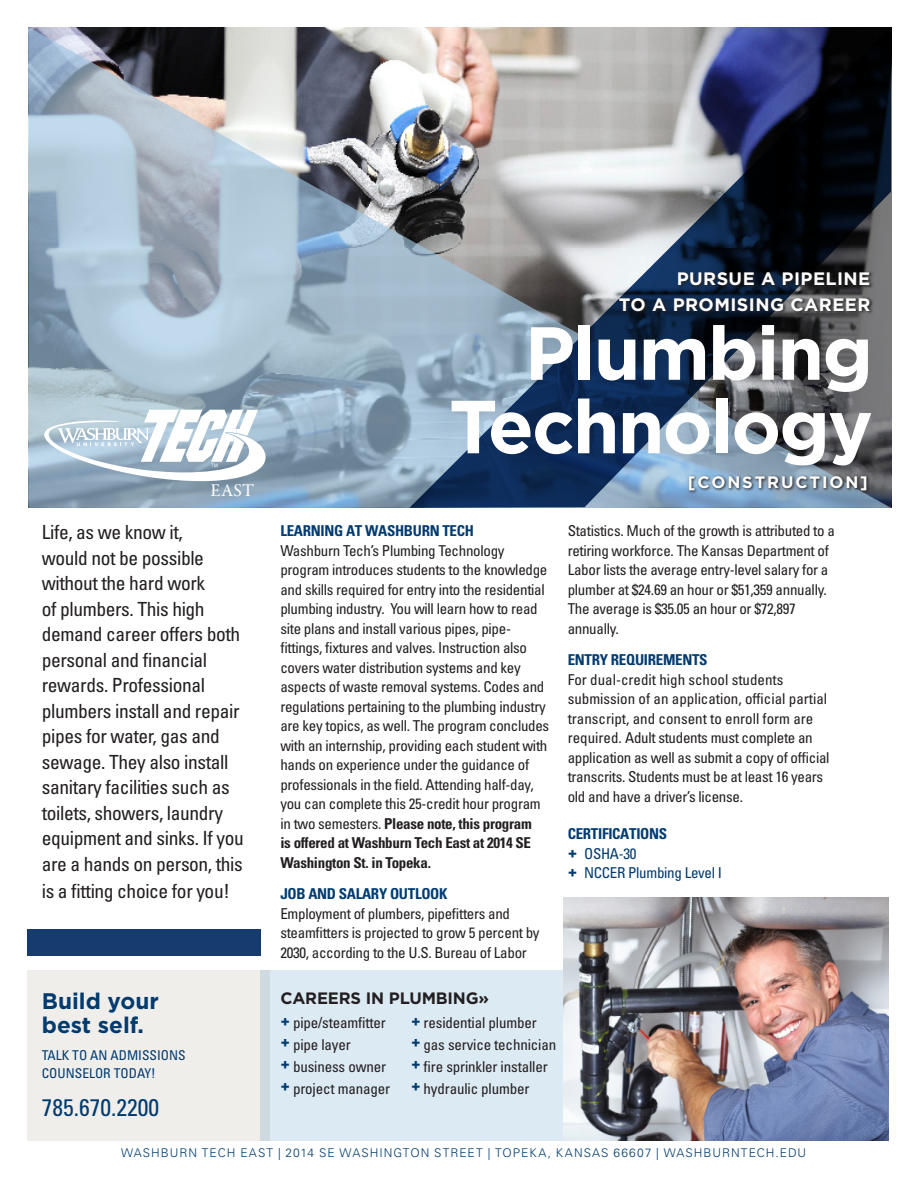
<style>
.page{position:relative;width:918px;height:1188px;background:#fff}
.page>*{position:absolute;margin:0;border:0;box-sizing:border-box;transform-origin:0 0}
.t1{font:700 75px "Gotham";letter-spacing:-.025em;color:#fff}
.t2{font:condensed 24px "Univers LT Pro";color:#003b70}
.Course_Description{font:700 22.5px/24px "Gotham";color:#003b70}
.Course_Description-2{font:condensed 19.5px/25.7px "Univers LT Pro";letter-spacing:-.02em;color:#231f20}
.t3{font:700 18px/25.5px "Gotham";letter-spacing:.025em;color:#fff;text-align:right}
.t4{font:18px "Garamond Premr Pro";color:#fff}
.Course_Description-3{font:700 16.5px "Gotham";letter-spacing:-.01em;color:#231f20}
.t5{font:700 16.5px "Gotham";letter-spacing:.115em;color:#fff}
.Copy-Side_1{font:condensed 15px/19.5px "Univers LT Pro";letter-spacing:-.02em;color:#231f20}
.Course_Description-4{font:condensed 15px "Univers LT Pro";letter-spacing:-.01em;color:#231f20}
.Course_Name{font:700 condensed 15px "Univers LT Pro";letter-spacing:-.02em;color:#003b70}
.Bullet_copy{font:condensed 15px "Univers LT Pro";letter-spacing:-.02em;color:#003b70}
.Copy-Side_1-2{font:700 condensed 15px "Univers LT Pro";letter-spacing:-.02em;color:#003b70}
.t6{font:condensed 13.5px/18px "Univers LT Pro";color:#003b70}
.t7{font:300 12px "Univers LT Pro 45";letter-spacing:.08em;color:#003b70}
.s1{font-weight:700}
.s2{font-family:"Gotham";font-weight:700;font-stretch:normal}
.s3{font-family:"Gotham";font-weight:700;font-stretch:normal;color:#003b70}
</style>
<div class="page">
<svg style="left:28px;top:27px;width:381px;height:481px;background:#9bacba"></svg>
<img style="left:409px;top:27px;width:482px;height:481px">
<div style="left:260px;top:970px;width:361px;height:170px;background:#dceaf4"></div>
<svg style="left:617px;top:270px;width:257px;height:44px;background:#283343"></svg>
<svg style="left:44px;top:410px;width:222px;height:71px"></svg>
<svg style="left:688px;top:474px;width:183px;height:20px;background:#6c8094"></svg>
<div style="left:27px;top:930px;width:233px;height:26px;background:#163c6d"></div>
<div style="left:27px;top:970px;width:243px;height:170px;background:#f0eeeb"></div>
<img style="left:563px;top:897px;width:325px;height:243px">
<p class="t3" style="left:619px;top:266px;width:253px">PURSUE A PIPELINE<br>TO A PROMISING CAREER</p>
<p class="t4" style="left:211px;top:480px;width:45px">EAST</p>
<p class="Course_Description-2" style="left:42px;top:519px;width:204px">Life, as we know it,<br>would not be possible without the hard work<br>of plumbers. This high demand career offers both personal and financial rewards. Professional plumbers install and repair pipes for water, gas and sewage. They also install sanitary facilities such as toilets, showers, laundry equipment and sinks. If you are a hands on person, this is a fitting choice for you!</p>
<p class="Course_Description" style="left:42px;top:989px;width:118px">Build your best self.</p>
<p class="t6" style="left:42px;top:1046px;width:145px">TALK TO AN ADMISSIONS<br>COUNSELOR TODAY!</p>
<p class="t2" style="left:42px;top:1092px;width:119px">785.670.2200</p>
<p class="t1" style="left:525px;top:304px;width:350px">Plumbing</p>
<p class="t1" style="left:449px;top:377px;width:425px">Technology</p>
<p class="t5" style="left:688px;top:472px;width:181px">[CONSTRUCTION]</p>
<p class="Course_Name" style="left:280px;top:522px;width:195px">LEARNING AT WASHBURN TECH</p>
<p class="Copy-Side_1" style="left:280px;top:540px;width:270px">Washburn Tech’s Plumbing Technology program introduces students to the knowledge and skills required for entry into the residential plumbing industry. You will learn how to read site plans and install various pipes, pipe&shy;fittings, fixtures and valves. Instruction also covers water distribution systems and key aspects of waste removal systems. Codes and regulations pertaining to the plumbing industry are key topics, as well. The program concludes with an internship, providing each student with hands on experience under the guidance of professionals in the field. Attending half-day, you can complete this 25-credit hour program in two semesters. <span class="s1">Please note, this program<br>is offered at Washburn Tech East at 2014 SE Washington St. in Topeka.</span></p>
<p class="Course_Name" style="left:280px;top:885px;width:169px">JOB AND SALARY OUTLOOK</p>
<p class="Copy-Side_1" style="left:280px;top:903px;width:261px">Employment of plumbers, pipefitters and steamfitters is projected to grow 5 percent by<br>2030, according to the U.S. Bureau of Labor</p>
<p class="Copy-Side_1" style="left:568px;top:521px;width:269px">Statistics. Much of the growth is attributed to a retiring workforce. The Kansas Department of Labor lists the average entry-level salary for a plumber at $24.69 an hour or $51,359 annually.<br>The average is $35.05 an hour or $72,897 annually.</p>
<p class="Course_Name" style="left:568px;top:651px;width:141px">ENTRY REQUIREMENTS</p>
<p class="Copy-Side_1" style="left:568px;top:669px;width:263px">For dual-credit high school students submission of an application, official partial transcript, and consent to enroll form are required. Adult students must complete an application as well as submit a copy of official transcrits. Students must be at least 16 years old and have a driver’s license.</p>
<p class="Copy-Side_1-2" style="left:568px;top:825px;width:101px">CERTIFICATIONS</p>
<p class="Bullet_copy" style="left:568px;top:844px;width:70px"><span class="s2">+</span> OSHA-30</p>
<p class="Bullet_copy" style="left:568px;top:863px;width:156px"><span class="s2">+</span> NCCER Plumbing Level I</p>
<p class="Course_Description-3" style="left:280px;top:987px;width:210px">CAREERS IN PLUMBING»</p>
<p class="Course_Description-4" style="left:411px;top:1013px;width:127px"><span class="s3">+</span> residential plumber</p>
<p class="Course_Description-4" style="left:411px;top:1035px;width:147px"><span class="s3">+</span> gas service technician</p>
<p class="Course_Description-4" style="left:411px;top:1057px;width:138px"><span class="s3">+</span> fire sprinkler installer</p>
<p class="Course_Description-4" style="left:411px;top:1079px;width:120px"><span class="s3">+</span> hydraulic plumber</p>
<p class="Course_Description-4" style="left:280px;top:1013px;width:107px"><span class="s3">+</span> pipe/steamfitter</p>
<p class="Course_Description-4" style="left:280px;top:1035px;width:72px"><span class="s3">+</span> pipe layer</p>
<p class="Course_Description-4" style="left:280px;top:1057px;width:107px"><span class="s3">+</span> business owner</p>
<p class="Course_Description-4" style="left:280px;top:1079px;width:111px"><span class="s3">+</span> project manager</p>
<p class="t7" style="left:121px;top:1145px;width:687px">WASHBURN TECH EAST | 2014 SE WASHINGTON STREET | TOPEKA, KANSAS 66607 | WASHBURNTECH.EDU</p>
</div>
